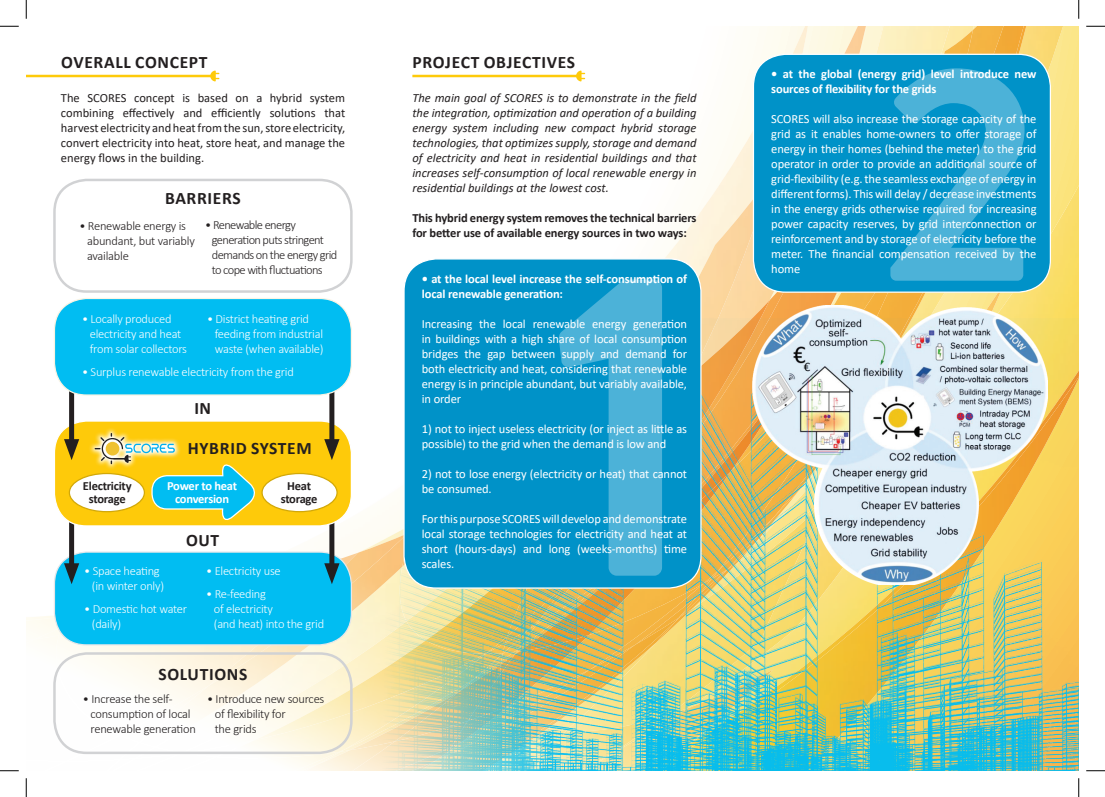
<style>
.page{position:relative;width:1105px;height:797px;background:#fff}
.page>*{position:absolute;margin:0;border:0;box-sizing:border-box;transform-origin:0 0}
.t1{font:700 435.38px "Brandon Grotesque";color:#fff}
.t2{font:700 307.62px "Brandon Grotesque";color:#fff}
.t3{font:700 17.5px "Calibri";letter-spacing:.04em;color:#231f20}
.t4{font:12.5px/15px "Calibri";letter-spacing:-.01em;color:#fff;text-align:justify}
.t5{font:italic 12.5px/15px "Calibri";color:#231f20;text-align:justify}
.t6{font:300 12.5px/15px "Calibri";letter-spacing:-.02em;color:#fff}
.t7{font:12.5px/15px "Calibri";color:#231f20;text-align:justify}
.t8{font:700 12.5px/15px "Calibri";letter-spacing:-.01em;color:#fff}
.t9{font:300 12.5px/15px "Calibri";letter-spacing:-.02em;color:#231f20}
.t10{font:700 12.5px/15px "Calibri";letter-spacing:-.01em;color:#231f20}
.t11{font:300 12.5px/15px "Calibri";letter-spacing:-.05em;color:#231f20}
.t12{font:700 12.5px/12.5px "Calibri";letter-spacing:-.03em;color:#231f20;text-align:center}
</style>
<div class="page">
<img style="left:58px;top:552px;width:81px;height:130px">
<img style="left:690px;top:173px;width:29px;height:51px">
<img style="left:139px;top:531px;width:239px;height:171px">
<img style="left:182px;top:621px;width:196px;height:95px">
<img style="left:254px;top:640px;width:124px;height:13px">
<img style="left:26px;top:635px;width:94px;height:113px">
<img style="left:66px;top:735px;width:54px;height:19px">
<img style="left:26px;top:639px;width:9px;height:15px">
<img style="left:1031px;top:26px;width:37px;height:292px">
<img style="left:719px;top:26px;width:309px;height:279px">
<img style="left:665px;top:224px;width:251px;height:94px">
<img style="left:216px;top:653px;width:129px;height:98px">
<img style="left:345px;top:653px;width:33px;height:26px">
<img style="left:341px;top:679px;width:37px;height:42px">
<img style="left:353px;top:691px;width:25px;height:30px">
<img style="left:325px;top:721px;width:53px;height:20px">
<img style="left:270px;top:741px;width:108px;height:29px">
<img style="left:378px;top:318px;width:701px;height:452px">
<div style="left:753px;top:54px;width:297px;height:238px;background:#0092c8;border-radius:32px"></div>
<div style="left:753px;top:54px;width:298px;height:239px;border:1px solid #fff;border-radius:32px"></div>
<hr style="left:412px;top:75px;width:169px;height:2px;background:#feca0a">
<svg style="left:576px;top:70px;width:9px;height:11px"></svg>
<hr style="left:26px;top:75px;width:189px;height:2px;background:#feca0a">
<svg style="left:210px;top:70px;width:9px;height:11px"></svg>
<div style="left:53px;top:179px;width:300px;height:114px;border:2px solid #d1d2d4;border-radius:32px"></div>
<div style="left:53px;top:652px;width:300px;height:102px;border:2px solid #d1d2d4;border-radius:32px"></div>
<div style="left:54px;top:552px;width:297px;height:93px;background:#01bdf2;border-radius:32px"></div>
<div style="left:54px;top:551px;width:298px;height:94px;border:1px solid #e6e7e9;border-radius:32px"></div>
<div style="left:329px;top:514px;width:5px;height:58px;background:#231f20"></div>
<svg style="left:324px;top:563px;width:15px;height:21px"></svg>
<div style="left:69px;top:514px;width:5px;height:58px;background:#231f20"></div>
<svg style="left:64px;top:563px;width:15px;height:21px"></svg>
<div style="left:54px;top:421px;width:297px;height:105px;background:#feca0a;border-radius:32px"></div>
<div style="left:54px;top:420px;width:298px;height:106px;border:1px solid #fff;border-radius:32px"></div>
<svg style="left:89px;top:428px;width:35px;height:26px"></svg>
<div style="left:69px;top:473px;width:75px;height:38px;background:#fff;border-radius:50%"></div>
<div style="left:262px;top:473px;width:75px;height:38px;background:#fff;border-radius:50%"></div>
<div style="left:261px;top:473px;width:77px;height:39px;border:1px solid #d2a808;border-radius:50%"></div>
<svg style="left:95px;top:433px;width:166px;height:114px"></svg>
<div style="left:329px;top:378px;width:5px;height:70px;background:#231f20"></div>
<svg style="left:324px;top:439px;width:15px;height:21px"></svg>
<div style="left:69px;top:378px;width:5px;height:70px;background:#231f20"></div>
<svg style="left:64px;top:439px;width:15px;height:21px"></svg>
<div style="left:54px;top:298px;width:297px;height:97px;background:#01bdf2;border-radius:32px"></div>
<div style="left:54px;top:298px;width:298px;height:97px;border:1px solid #faf4e3;border-radius:32px"></div>
<img style="left:752px;top:305px;width:295px;height:280px">
<div style="left:404px;top:259px;width:297px;height:329px;background:#0092c8;border-radius:32px"></div>
<div style="left:403px;top:258px;width:299px;height:330px;border:1px solid #fff;border-radius:32px"></div>
<svg style="left:0;top:25px;width:19px;height:2px"></svg>
<svg style="left:1086px;top:25px;width:19px;height:2px"></svg>
<svg style="left:0;top:770px;width:19px;height:1px"></svg>
<svg style="left:1086px;top:770px;width:19px;height:1px"></svg>
<svg style="left:25px;top:0;width:2px;height:19px"></svg>
<svg style="left:25px;top:778px;width:2px;height:19px"></svg>
<svg style="left:1078px;top:0;width:1px;height:19px"></svg>
<svg style="left:1078px;top:778px;width:1px;height:19px"></svg>
<p class="t3" style="left:61px;top:50px;width:148px">OVERALL CONCEPT</p>
<p class="t3" style="left:413px;top:50px;width:164px">PROJECT OBJECTIVES</p>
<p class="t7" style="left:61px;top:90px;width:286px">The SCORES concept is based on a hybrid system combining effectively and efficiently solutions that harvest electricity and heat from the sun, store electricity, convert electricity into heat, store heat, and manage the energy flows in the building.</p>
<p class="t3" style="left:165px;top:186px;width:77px">BARRIERS</p>
<p class="t9" style="left:87px;top:218px;width:109px;text-indent:-8px">• Renewable energy is abundant, but variably available</p>
<p class="t11" style="left:212px;top:217px;width:127px;text-indent:-7px">• Renewable energy generation puts stringent demands on the energy grid to cope with fluctuations</p>
<p class="t6" style="left:90px;top:311px;width:99px;text-indent:-8px">• Locally produced electricity and heat from solar collectors</p>
<p class="t6" style="left:82px;top:364px;width:213px">• Surplus renewable electricity from the grid</p>
<p class="t6" style="left:215px;top:311px;width:110px;text-indent:-8px">• District heating grid feeding from industrial waste (when available)</p>
<p class="t3" style="left:194px;top:396px;width:18px">IN</p>
<p class="t10" style="left:83px;top:478px;width:50px">Electricity</p>
<p class="t12" style="left:89px;top:492px;width:38px">storage</p>
<p class="t3" style="left:188px;top:435px;width:126px">HYBRID SYSTEM</p>
<p class="t8" style="left:167px;top:479px;width:72px;line-height:12.5px;text-align:center">Power to heat conversion</p>
<p class="t3" style="left:186px;top:527px;width:35px">OUT</p>
<p class="t12" style="left:281px;top:479px;width:38px">Heat storage</p>
<p class="t6" style="left:92px;top:563px;width:74px;text-indent:-8px">• Space heating (in winter only)</p>
<p class="t6" style="left:92px;top:600px;width:97px;text-indent:-8px">• Domestic hot water (daily)</p>
<p class="t6" style="left:206px;top:563px;width:76px">• Electricity use</p>
<p class="t6" style="left:214px;top:585px;width:112px;text-indent:-8px">• Re-feeding<br>of electricity<br>(and heat) into the grid</p>
<p class="t3" style="left:158px;top:661px;width:90px">SOLUTIONS</p>
<p class="t9" style="left:91px;top:691px;width:107px;text-indent:-8px">• Increase the self&shy;consumption of local renewable generation</p>
<p class="t9" style="left:215px;top:691px;width:111px;text-indent:-8px">• Introduce new sources of flexibility for<br>the grids</p>
<p class="t5" style="left:412px;top:89px;width:286px">The main goal of SCORES is to demonstrate in the field the integration, optimization and operation of a building energy system including new compact hybrid storage technologies, that optimizes supply, storage and demand of electricity and heat in residential buildings and that increases self-consumption of local renewable energy in residential buildings at the lowest cost.</p>
<p class="t10" style="left:412px;top:210px;width:286px">This hybrid energy system removes the technical barriers for better use of available energy sources in two ways:</p>
<p class="t8" style="left:422px;top:271px;width:267px">• at the local level increase the self-consumption of local renewable generation:</p>
<p class="t4" style="left:422px;top:316px;width:267px">Increasing the local renewable energy generation in buildings with a high share of local consumption bridges the gap between supply and demand for both electricity and heat, considering that renewable energy is in principle abundant, but variably available, in order</p>
<p class="t4" style="left:422px;top:421px;width:267px">1) not to inject useless electricity (or inject as little as possible) to the grid when the demand is low and</p>
<p class="t4" style="left:422px;top:466px;width:267px">2) not to lose energy (electricity or heat) that cannot be consumed.</p>
<p class="t4" style="left:422px;top:511px;width:267px">For this purpose SCORES will develop and demonstrate local storage technologies for electricity and heat at short (hours-days) and long (weeks-months) time scales.</p>
<h1 class="t1" style="left:547px;top:121px;width:157px">1</h1>
<h2 class="t2" style="left:881px;top:-40px;width:161px">2</h2>
<p class="t8" style="left:771px;top:66px;width:267px">• at the global (energy grid) level introduce new sources of flexibility for the grids</p>
<p class="t4" style="left:771px;top:111px;width:267px">SCORES will also increase the storage capacity of the grid as it enables home-owners to offer storage of energy in their homes (behind the meter) to the grid operator in order to provide an additional source of grid-flexibility (e.g. the seamless exchange of energy in different forms). This will delay / decrease investments in the energy grids otherwise required for increasing power capacity reserves, by grid interconnection or reinforcement and by storage of electricity before the meter. The financial compensation received by the home</p>
</div>
